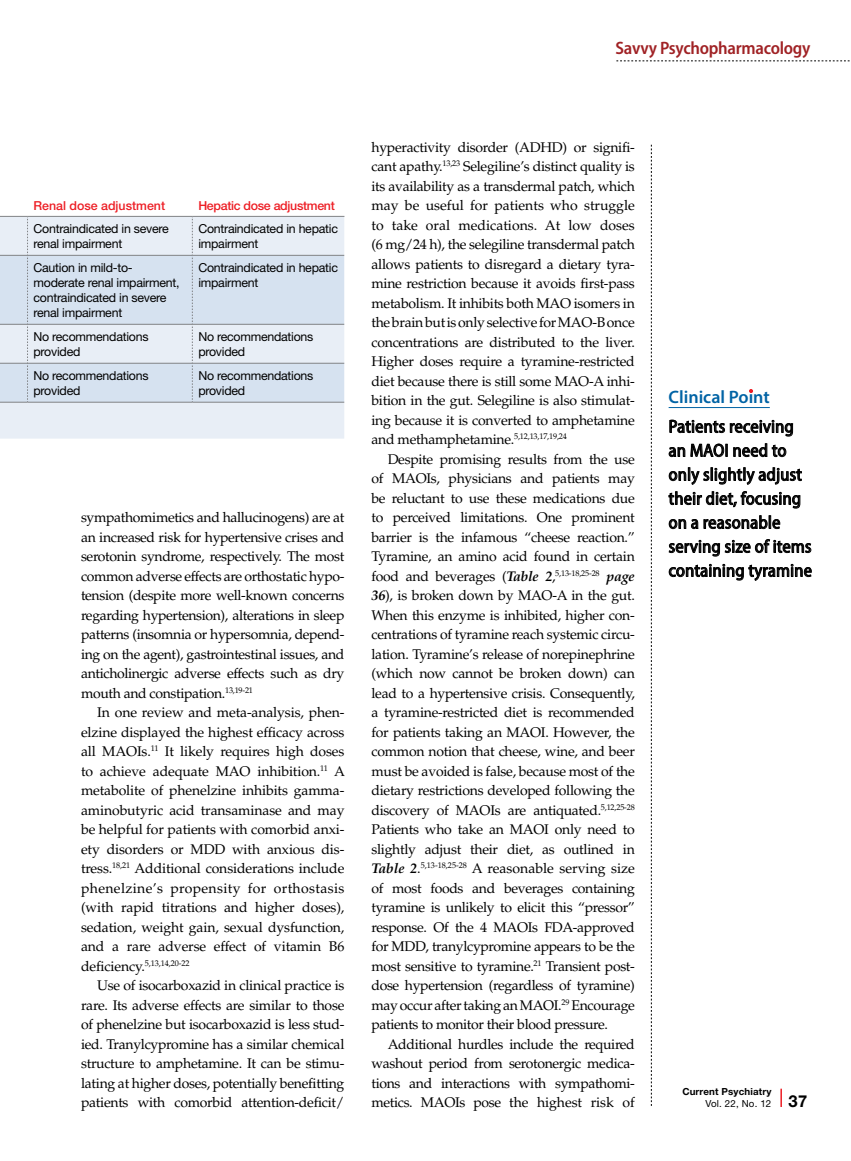
<style>
.page{position:relative;width:851px;height:1161px;background:#fff}
.page>*{position:absolute;margin:0;border:0;box-sizing:border-box;transform-origin:0 0}
.clinical_point{font:semi-condensed 18px/24px "Myriad Pro";letter-spacing:.01em;color:#000}
.t1{font:600 semi-condensed 18px "Myriad Pro";letter-spacing:-.015em;color:#a02225}
.t2{font:600 18px "Myriad Pro";color:#0063a5}
.t3{font:700 16.5px "Helvetica Neue LT Std";color:#000}
.body_indent{font:14.1px/19.5px "Palatino LT Std";letter-spacing:-.02em;color:#000;text-align:justify}
.body{font:14.1px/19.5px "Palatino LT Std";letter-spacing:-.025em;color:#000;text-align:justify}
.t4{font:12.3px/15px "Helvetica Neue LT Std";letter-spacing:-.02em;color:#000}
.t5{font:500 12.3px "Helvetica Neue LT Std";letter-spacing:-.025em;color:#ed1d24}
.t6{font:500 12.3px "Helvetica Neue LT Std";color:#ed1d24}
.t7{font:700 9.75px "Helvetica Neue LT Std";letter-spacing:.015em;color:#000}
.t8{font:9.75px "Helvetica Neue LT Std";letter-spacing:.015em;color:#000}
.body_indent-2{font:8.25px "Palatino LT Std";letter-spacing:-.01em;color:#000}
.s1{font-size:14.1px}
.s2{font-weight:700;font-style:italic}
</style>
<div class="page">
<svg style="left:651px;top:145px;width:1px;height:961px"></svg>
<svg style="left:780px;top:1089px;width:1px;height:18px"></svg>
<svg style="left:616px;top:61px;width:234px;height:1px"></svg>
<hr style="left:668px;top:407px;width:101px;height:1px;background:#0063a5">
<svg style="left:668px;top:420px;width:125px;height:38px"></svg>
<svg style="left:669px;top:467px;width:132px;height:18px"></svg>
<svg style="left:668px;top:491px;width:132px;height:18px"></svg>
<svg style="left:669px;top:515px;width:111px;height:14px"></svg>
<svg style="left:668px;top:539px;width:143px;height:18px"></svg>
<svg style="left:669px;top:564px;width:142px;height:17px"></svg>
<svg style="left:749px;top:389px;width:4px;height:4px"></svg>
<div style="left:0;top:217px;width:344px;height:222px;background:#e8eef6"></div>
<svg style="left:28px;top:256px;width:316px;height:146px;background:#dae4f0"></svg>
<hr style="left:28px;top:402px;width:164px;height:1px;background:#808285">
<hr style="left:192px;top:402px;width:152px;height:1px;background:#808285">
<hr style="left:28px;top:324px;width:164px;height:1px;background:#808285">
<hr style="left:192px;top:324px;width:152px;height:1px;background:#808285">
<hr style="left:28px;top:363px;width:164px;height:1px;background:#808285">
<hr style="left:192px;top:363px;width:152px;height:1px;background:#808285">
<hr style="left:28px;top:216px;width:164px;height:1px;background:#808285">
<hr style="left:192px;top:216px;width:152px;height:1px;background:#808285">
<hr style="left:28px;top:255px;width:164px;height:1px;background:#808285">
<hr style="left:192px;top:255px;width:152px;height:1px;background:#808285">
<svg style="left:0;top:216px;width:28px;height:187px;background:#d9e2ed"></svg>
<svg style="left:192px;top:217px;width:1px;height:185px"></svg>
<p class="t1" style="left:615px;top:37px;width:196px">Savvy Psychopharmacology</p>
<p class="t6" style="left:34px;top:199px;width:133px">Renal dose adjustment</p>
<p class="t5" style="left:198px;top:199px;width:138px">Hepatic dose adjustment</p>
<p class="t4" style="left:34px;top:221px;width:137px">Contraindicated in severe renal impairment</p>
<p class="t4" style="left:198px;top:221px;width:141px">Contraindicated in hepatic impairment</p>
<p class="t4" style="left:34px;top:260px;width:148px">Caution in mild-to&shy;moderate renal impairment, contraindicated in severe renal impairment</p>
<p class="t4" style="left:198px;top:260px;width:141px">Contraindicated in hepatic impairment</p>
<p class="t4" style="left:34px;top:329px;width:117px">No recommendations provided</p>
<p class="t4" style="left:198px;top:329px;width:117px">No recommendations provided</p>
<p class="t4" style="left:34px;top:368px;width:117px">No recommendations provided</p>
<p class="t4" style="left:198px;top:368px;width:117px">No recommendations provided</p>
<p class="body" style="left:81px;top:508px;width:265px">sympathomimetics and hallucinogens) are at an increased risk for hypertensive crises and serotonin syndrome, respectively. The most common adverse effects are orthostatic hypo&shy;tension (despite more well-known concerns regarding hypertension), alterations in sleep patterns (insomnia or hypersomnia, depend&shy;ing on the agent), gastrointestinal issues, and anticholinergic adverse effects such as dry mouth and constipation.<sup>13,19-21</sup></p>
<p class="body_indent" style="left:81px;top:703px;width:266px;text-indent:16px">In one review and meta-analysis, phen&shy;elzine displayed the highest efficacy across all MAOIs.<sup>11</sup> It likely requires high doses to achieve adequate MAO inhibition.<sup>11</sup> A metabolite of phenelzine inhibits gamma&shy;aminobutyric acid transaminase and may be helpful for patients with comorbid anxi&shy;ety disorders or MDD with anxious dis&shy;tress.<sup>18,21</sup> Additional considerations include phenelzine’s propensity for orthostasis (with rapid titrations and higher doses), sedation, weight gain, sexual dysfunction, and a rare adverse effect of vitamin B6</p>
<p class="body_indent-2" style="left:81px;top:958px;width:110px"><span class="s1">deficiency.</span>5,13,14,20-22</p>
<p class="body_indent" style="left:81px;top:976px;width:265px;text-indent:16px">Use of isocarboxazid in clinical practice is rare. Its adverse effects are similar to those of phenelzine but isocarboxazid is less stud&shy;ied. Tranylcypromine has a similar chemical structure to amphetamine. It can be stimu&shy;lating at higher doses, potentially benefitting patients with comorbid attention-deficit/</p>
<p class="body_indent" style="left:371px;top:137px;width:265px">hyperactivity disorder (ADHD) or signifi&shy;cant apathy.<sup>13,23</sup> Selegiline’s distinct quality is its availability as a transdermal patch, which may be useful for patients who struggle to take oral medications. At low doses (6 mg/24 h), the selegiline transdermal patch allows patients to disregard a dietary tyra&shy;mine restriction because it avoids first-pass metabolism. It inhibits both MAO isomers in the brain but is only selective for MAO-B once concentrations are distributed to the liver.<br>Higher doses require a tyramine-restricted diet because there is still some MAO-A inhi&shy;bition in the gut. Selegiline is also stimulat&shy;ing because it is converted to amphetamine and methamphetamine.<sup>5,12,13,17,19,24</sup></p>
<p class="body_indent" style="left:371px;top:449px;width:265px;text-indent:16px">Despite promising results from the use of MAOIs, physicians and patients may be reluctant to use these medications due to perceived limitations. One prominent barrier is the infamous “cheese reaction.” Tyramine, an amino acid found in certain food and beverages (<span class="s2">Table 2</span>,<sup>5,13-18,25-28</sup> <span class="s2">page 36</span>), is broken down by MAO-A in the gut.<br>When this enzyme is inhibited, higher con&shy;centrations of tyramine reach systemic circu&shy;lation. Tyramine’s release of norepinephrine (which now cannot be broken down) can lead to a hypertensive crisis. Consequently, a tyramine-restricted diet is recommended for patients taking an MAOI. However, the common notion that cheese, wine, and beer must be avoided is false, because most of the dietary restrictions developed following the discovery of MAOIs are antiquated.<sup>5,12,25-28<br></sup>Patients who take an MAOI only need to slightly adjust their diet, as outlined in <span class="s2">Table 2</span>.<sup>5,13-18,25-28</sup> A reasonable serving size of most foods and beverages containing tyramine is unlikely to elicit this “pressor” response. Of the 4 MAOIs FDA-approved for MDD, tranylcypromine appears to be the most sensitive to tyramine.<sup>21</sup> Transient post&shy;dose hypertension (regardless of tyramine) may occur after taking an MAOI.<sup>29</sup> Encourage patients to monitor their blood pressure.</p>
<p class="body_indent" style="left:371px;top:1034px;width:265px;text-indent:16px">Additional hurdles include the required washout period from serotonergic medica&shy;tions and interactions with sympathomi&shy;metics. MAOIs pose the highest risk of</p>
<p class="t2" style="left:668px;top:386px;width:103px">Clinical Point</p>
<p class="clinical_point" style="left:668px;top:414px;width:145px">Patients receiving an MAOI need to only slightly adjust their diet, focusing on a reasonable serving size of items containing tyramine</p>
<p class="t7" style="left:682px;top:1085px;width:90px">Current Psychiatry</p>
<p class="t8" style="left:705px;top:1098px;width:67px">Vol. 22, No. 12</p>
<p class="t3" style="left:788px;top:1091px;width:20px">37</p>
</div>
